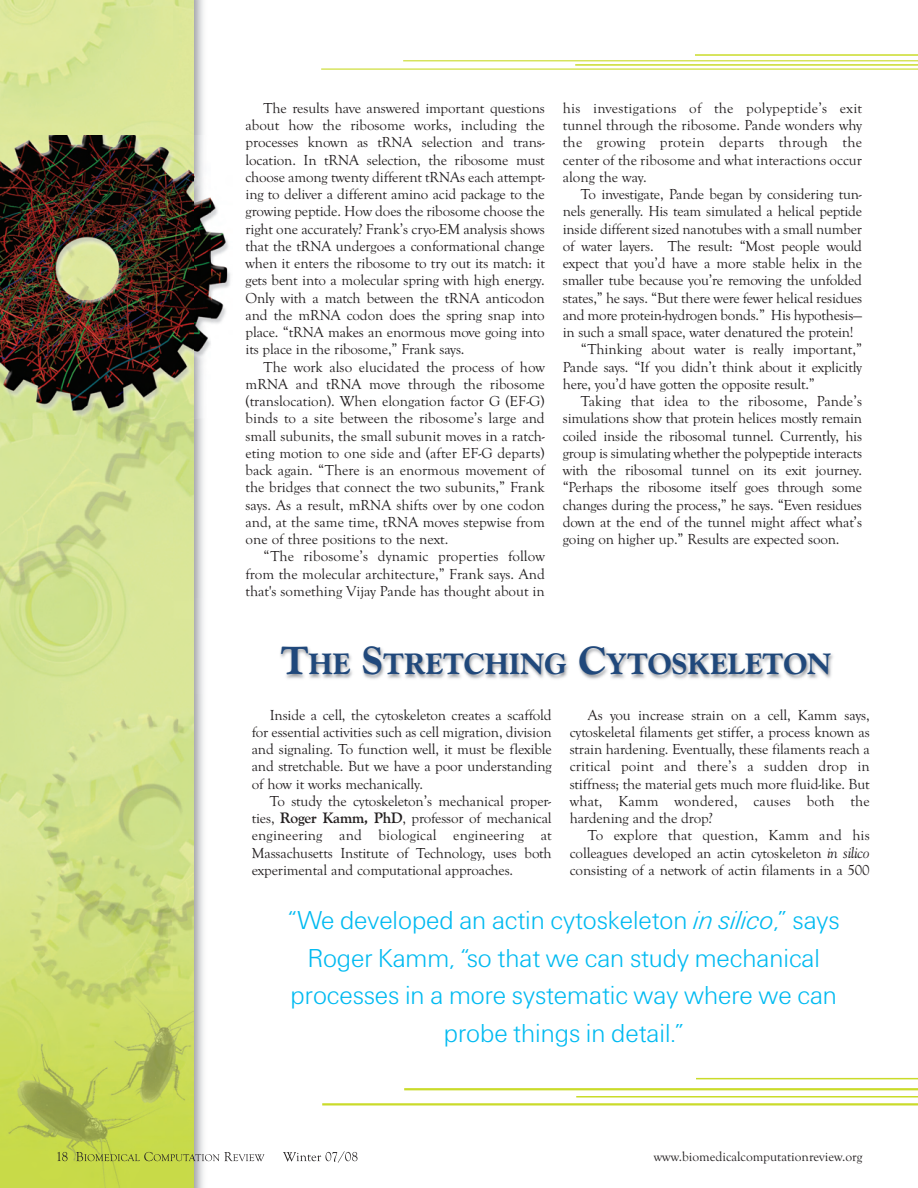
<style>
.page{position:relative;width:918px;height:1188px;background:#fff}
.page>*{position:absolute;margin:0;border:0;box-sizing:border-box;transform-origin:0 0}
.t1{font:800 29.25px "Goudy Old Style BT";color:#20487b}
.t2{font:27px/37.5px "U45";color:#00baf1;text-align:center}
.t3{font:15px/17.2px "Goudy Old Style T";letter-spacing:-.015em;color:#231f20;text-align:justify}
.t4{font:15px "Goudy Old Style T";letter-spacing:.005em;color:#231f20}
.t5{font:13.5px "Goudy Old Style T";color:#231f20}
.s1{font-size:39px}
.s2{font-family:"Goudy Old Style BT";font-weight:700}
.s3{font-family:"Goudy Old Style BT";font-style:italic}
.s4{font-family:"U46"}
</style>
<div class="page">
<img style="left:280px;top:646px;width:553px;height:33px">
<img style="left:193px;top:0;width:18px;height:1188px">
<img style="left:193px;top:598px;width:18px;height:95px">
<img style="left:0;top:0;width:193px;height:1188px">
<img style="left:57px;top:1152px;width:47px;height:9px">
<svg style="left:283px;top:1152px;width:28px;height:10px"></svg>
<img style="left:0;top:135px;width:231px;height:283px">
<hr style="left:404px;top:1088px;width:514px;height:2px;background:#cadb2a">
<hr style="left:576px;top:1096px;width:342px;height:2px;background:#cadb2a">
<hr style="left:322px;top:1103px;width:596px;height:3px;background:#cadb2a">
<hr style="left:696px;top:1078px;width:222px;height:1px;background:#cadb2a">
<hr style="left:403px;top:60px;width:515px;height:1px;background:#cadb2a">
<hr style="left:575px;top:64px;width:343px;height:2px;background:#cadb2a">
<hr style="left:321px;top:69px;width:597px;height:1px;background:#cadb2a">
<hr style="left:695px;top:54px;width:223px;height:2px;background:#cadb2a">
<p class="t3" style="left:246px;top:100px;width:301px;text-indent:18px">The results have answered important questions about how the ribosome works, including the processes known as tRNA selection and trans&shy;location. In tRNA selection, the ribosome must choose among twenty different tRNAs each attempt&shy;ing to deliver a different amino acid package to the growing peptide. How does the ribosome choose the right one accurately? Frank’s cryo-EM analysis shows that the tRNA undergoes a conformational change when it enters the ribosome to try out its match: it gets bent into a molecular spring with high energy.<br>Only with a match between the tRNA anticodon and the mRNA codon does the spring snap into place. “tRNA makes an enormous move going into its place in the ribosome,” Frank says.</p>
<p class="t3" style="left:246px;top:359px;width:301px;text-indent:18px">The work also elucidated the process of how mRNA and tRNA move through the ribosome (translocation). When elongation factor G (EF-G) binds to a site between the ribosome’s large and small subunits, the small subunit moves in a ratch&shy;eting motion to one side and (after EF-G departs) back again. “There is an enormous movement of the bridges that connect the two subunits,” Frank says. As a result, mRNA shifts over by one codon and, at the same time, tRNA moves stepwise from one of three positions to the next.</p>
<p class="t3" style="left:246px;top:549px;width:301px;text-indent:18px">“The ribosome’s dynamic properties follow from the molecular architecture,” Frank says. And that's something Vijay Pande has thought about in</p>
<p class="t3" style="left:563px;top:100px;width:301px">his investigations of the polypeptide’s exit tunnel through the ribosome. Pande wonders why the growing protein departs through the center of the ribosome and what interactions occur along the way.</p>
<p class="t3" style="left:581px;top:187px;width:283px">To investigate, Pande began by considering tun-</p>
<p class="t3" style="left:563px;top:204px;width:301px">nels generally. His team simulated a helical peptide</p>
<p class="t3" style="left:563px;top:221px;width:301px">inside different sized nanotubes with a small number</p>
<p class="t3" style="left:563px;top:238px;width:301px">of water layers. The result: “Most people would</p>
<p class="t3" style="left:563px;top:256px;width:301px">expect that you’d have a more stable helix in the</p>
<p class="t3" style="left:563px;top:273px;width:301px">smaller tube because you’re removing the unfolded</p>
<p class="t3" style="left:563px;top:290px;width:301px">states,” he says. “But there were fewer helical residues</p>
<p class="t3" style="left:563px;top:307px;width:301px">and more protein-hydrogen bonds.” His hypothesis—</p>
<p class="t3" style="left:563px;top:325px;width:292px">in such a small space, water denatured the protein!</p>
<p class="t3" style="left:581px;top:342px;width:283px">“Thinking about water is really important,”</p>
<p class="t3" style="left:563px;top:359px;width:301px">Pande says. “If you didn’t think about it explicitly</p>
<p class="t3" style="left:563px;top:376px;width:254px">here, you’d have gotten the opposite result.”</p>
<p class="t4" style="left:581px;top:395px;width:283px">Taking that idea to the ribosome, Pande’s</p>
<p class="t3" style="left:563px;top:411px;width:301px">simulations show that protein helices mostly remain</p>
<p class="t3" style="left:563px;top:428px;width:301px">coiled inside the ribosomal tunnel. Currently, his</p>
<p class="t3" style="left:563px;top:445px;width:301px">group is simulating whether the polypeptide interacts</p>
<p class="t3" style="left:563px;top:463px;width:301px">with the ribosomal tunnel on its exit journey.</p>
<p class="t3" style="left:563px;top:480px;width:301px">“Perhaps the ribosome itself goes through some</p>
<p class="t3" style="left:563px;top:497px;width:301px">changes during the process,” he says. “Even residues</p>
<p class="t3" style="left:563px;top:514px;width:301px">down at the end of the tunnel might affect what’s</p>
<p class="t3" style="left:563px;top:532px;width:278px">going on higher up.” Results are expected soon.</p>
<h1 class="t1" style="left:281px;top:653px;width:552px"><span class="s1">T</span>HE <span class="s1">S</span>TRETCHING <span class="s1">C</span>YTOSKELETON</h1>
<p class="t3" style="left:252px;top:707px;width:301px;text-indent:18px">Inside a cell, the cytoskeleton creates a scaffold for essential activities such as cell migration, division and signaling. To function well, it must be flexible and stretchable. But we have a poor understanding of how it works mechanically.</p>
<p class="t3" style="left:252px;top:793px;width:301px;text-indent:18px">To study the cytoskeleton’s mechanical proper&shy;ties, <span class="s2">Roger Kamm, PhD</span>, professor of mechanical engineering and biological engineering at Massachusetts Institute of Technology, uses both experimental and computational approaches.</p>
<p class="t3" style="left:570px;top:707px;width:302px;text-indent:18px">As you increase strain on a cell, Kamm says, cytoskeletal filaments get stiffer, a process known as strain hardening. Eventually, these filaments reach a critical point and there’s a sudden drop in stiffness; the material gets much more fluid-like. But what, Kamm wondered, causes both the hardening and the drop?</p>
<p class="t3" style="left:570px;top:828px;width:302px;text-indent:18px">To explore that question, Kamm and his colleagues developed an actin cytoskeleton <span class="s3">in silico </span>consisting of a network of actin filaments in a 500</p>
<h2 class="t2" style="left:288px;top:904px;width:553px">“We developed an actin cytoskeleton <span class="s4">in silico</span>,” says Roger Kamm, “so that we can study mechanical processes in a more systematic way where we can probe things in detail.”</h2>
<p class="t5" style="left:654px;top:1151px;width:210px">www.biomedicalcomputationreview.org</p>
</div>
